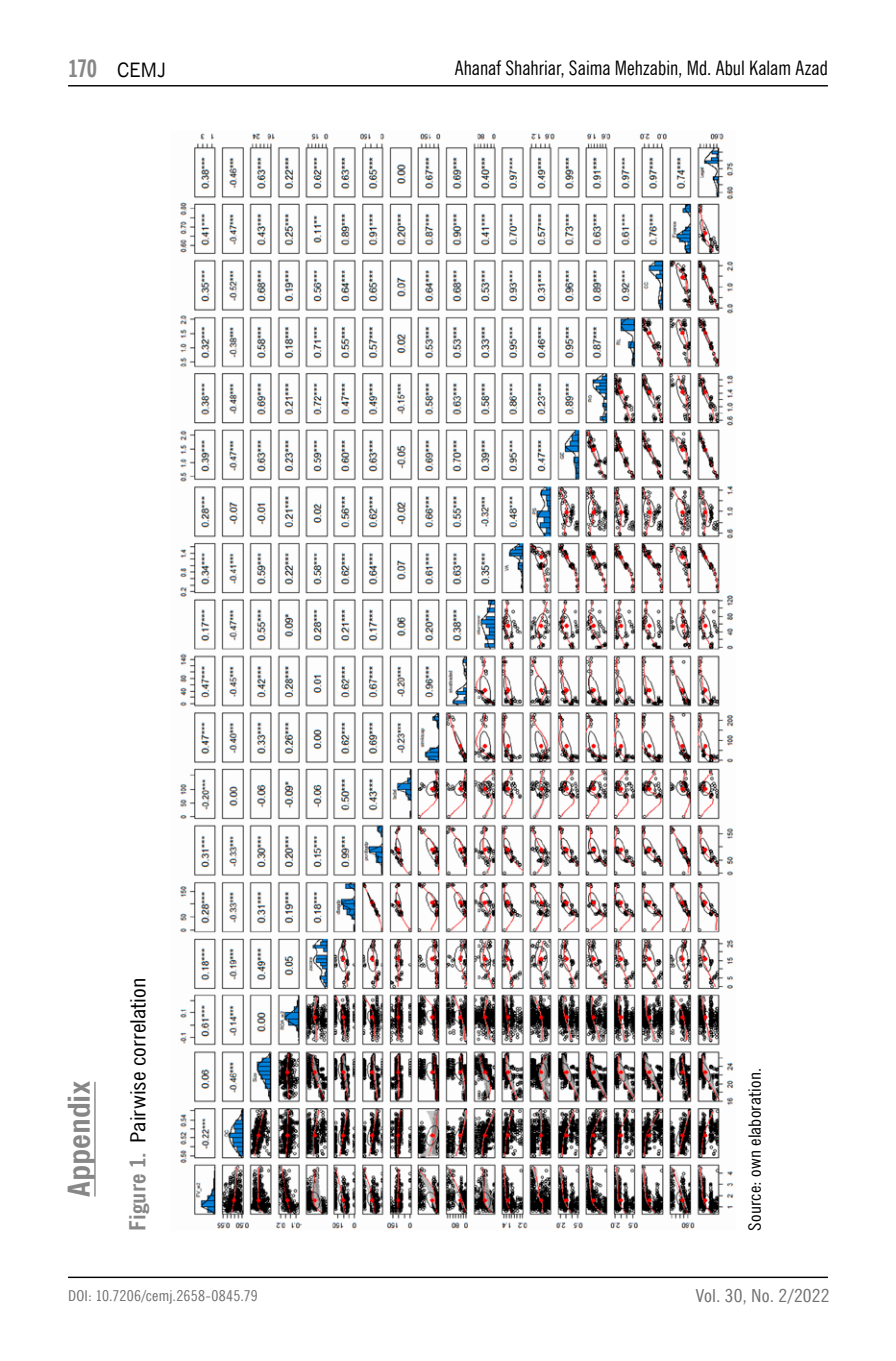
<style>
.page{position:relative;width:896px;height:1361px;background:#fff}
.page>*{position:absolute;margin:0;border:0;box-sizing:border-box;transform-origin:0 0}
.t1{font:700 30px "News Goth Cn EU";letter-spacing:-.005em;color:#878787;scale:1.2 1}
.t2{font:21px "News Goth Cn EU";color:#000;scale:1.2 1}
.t3{font:20px "News Goth Cn EU";color:#000}
.t4{font:20px "News Goth EU";color:#000}
.t5{font:18px "News Goth Cn EU";letter-spacing:.005em;color:#706f6f;scale:1.15 1}
.t6{font:17px "News Goth Cn EU";letter-spacing:.01em;color:#000;scale:1.15 1}
.t7{font:15px "News Goth Cn EU";letter-spacing:.015em;color:#706f6f;scale:1.1 1}
.s1{font-family:"News Goth Cn EU";font-weight:700;font-size:24px;color:#878787}
.s2{font-weight:700;font-size:22px;color:#878787}
</style>
<div class="page">
<hr style="left:68px;top:1276px;width:760px;height:2px;background:#000">
<hr style="left:68px;top:85px;width:760px;height:1px;background:#000">
<img style="left:180px;top:133px;width:554px;height:1096px">
<hr style="left:94px;top:1082px;width:2px;height:114px;background:#878787">
<p class="t4" style="left:68px;top:58px;width:100px"><span class="s1">170</span> CEMJ</p>
<p class="t3" style="left:455px;top:56px;width:375px">Ahanaf Shahriar, Saima Mehzabin, Md. Abul Kalam Azad</p>
<h1 class="t1" style="left:61px;top:1196px;width:97px;rotate:-90deg">Appendix</h1>
<p class="t2" style="left:125px;top:1230px;width:212px;rotate:-90deg"><span class="s2">Figure 1.</span> Pairwise correlation</p>
<p class="t7" style="left:68px;top:1286px;width:174px">DOI: 10.7206/cemj.2658-0845.79</p>
<p class="t6" style="left:744px;top:1230px;width:143px;rotate:-90deg">Source: own elaboration.</p>
<p class="t5" style="left:696px;top:1285px;width:118px">Vol. 30, No. 2/2022</p>
</div>
